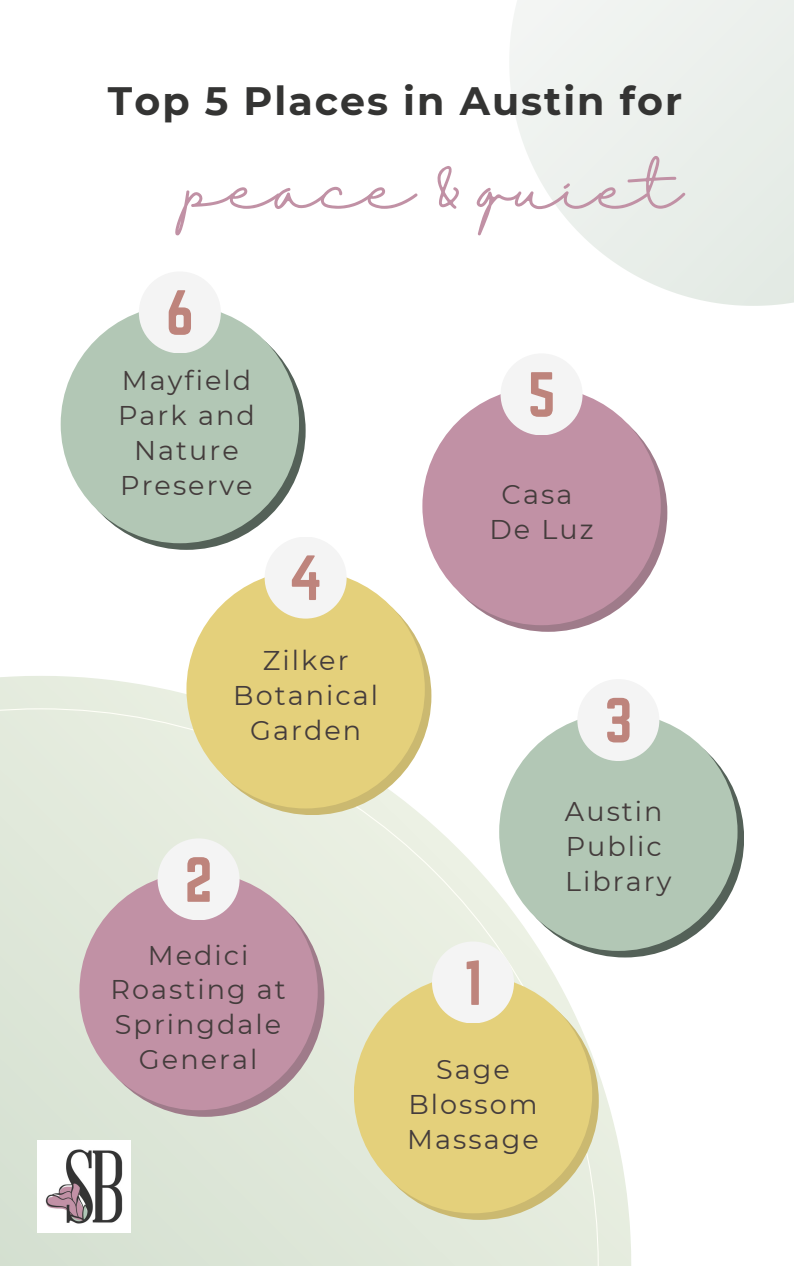
<style>
.page{position:relative;width:794px;height:1266px;background:#fff}
.page>*{position:absolute;margin:0;border:0;box-sizing:border-box;transform-origin:0 0}
.t1{font:57.15px "Halimun";color:#c191a5}
.t2{font:55.8px "Norwester";color:#be847c}
.t3{font:700 39.53px "Montserrat";letter-spacing:.05em;color:#343433}
.t4{font:27.08px/34.9px "Montserrat";letter-spacing:.075em;color:#443c3c;text-align:center}
</style>
<div class="page">
<svg style="left:510px;top:0;width:283px;height:306px;fill:#ecf0ed"></svg>
<svg style="left:0;top:676px;width:631px;height:590px"></svg>
<svg style="left:0;top:708px;width:598px;height:558px;background:#e4ebde"></svg>
<div style="left:67px;top:312px;width:238px;height:238px;background:#546158;border-radius:50%"></div>
<div style="left:429px;top:394px;width:238px;height:238px;background:#9f7b8a;border-radius:50%"></div>
<div style="left:193px;top:577px;width:238px;height:238px;background:#cbb970;border-radius:50%"></div>
<div style="left:61px;top:305px;width:238px;height:238px;background:#b2c7b5;border-radius:50%"></div>
<div style="left:139px;top:271px;width:82px;height:82px;background:#f4f4f4;border-radius:50%"></div>
<div style="left:422px;top:387px;width:238px;height:238px;background:#c191a5;border-radius:50%"></div>
<div style="left:500px;top:353px;width:82px;height:82px;background:#f4f4f4;border-radius:50%"></div>
<div style="left:186px;top:570px;width:238px;height:238px;background:#e4d07b;border-radius:50%"></div>
<div style="left:264px;top:536px;width:82px;height:82px;background:#f4f4f4;border-radius:50%"></div>
<div style="left:505px;top:719px;width:238px;height:238px;background:#546158;border-radius:50%"></div>
<div style="left:499px;top:713px;width:238px;height:238px;background:#b2c7b5;border-radius:50%"></div>
<div style="left:577px;top:679px;width:82px;height:82px;background:#f4f4f4;border-radius:50%"></div>
<div style="left:86px;top:878px;width:238px;height:239px;background:#9f7b8a;border-radius:50%"></div>
<div style="left:79px;top:872px;width:238px;height:238px;background:#c191a5;border-radius:50%"></div>
<div style="left:157px;top:838px;width:82px;height:82px;background:#f4f4f4;border-radius:50%"></div>
<div style="left:360px;top:981px;width:238px;height:239px;background:#cbb970;border-radius:50%"></div>
<div style="left:353px;top:975px;width:239px;height:238px;background:#e4d07b;border-radius:50%"></div>
<div style="left:432px;top:941px;width:81px;height:82px;background:#f4f4f4;border-radius:50%"></div>
<img style="left:38px;top:1140px;width:92px;height:92px">
<p class="t3" style="left:108px;top:77px;width:575px">Top 5 Places in Austin for</p>
<p class="t1" style="left:186px;top:156px;width:497px">peace &amp; quiet</p>
<p class="t2" style="left:166px;top:279px;width:29px">6</p>
<p class="t4" style="left:118px;top:363px;width:138px">Mayfield<br>Park and<br>Nature<br>Preserve</p>
<p class="t2" style="left:289px;top:544px;width:35px">4</p>
<p class="t4" style="left:233px;top:643px;width:146px">Zilker<br>Botanical<br>Garden</p>
<p class="t2" style="left:184px;top:846px;width:29px">2</p>
<p class="t4" style="left:110px;top:937px;width:177px">Medici<br>Roasting at<br>Springdale<br>General</p>
<p class="t2" style="left:527px;top:361px;width:29px">5</p>
<p class="t4" style="left:501px;top:477px;width:72px">Casa</p>
<p class="t4" style="left:489px;top:512px;width:105px">De Luz</p>
<p class="t2" style="left:604px;top:686px;width:29px">3</p>
<p class="t2" style="left:463px;top:949px;width:20px">1</p>
<p class="t4" style="left:407px;top:1051px;width:133px">Sage<br>Blossom<br>Massage</p>
<p class="t4" style="left:564px;top:794px;width:99px">Austin</p>
<p class="t4" style="left:565px;top:829px;width:97px">Public</p>
<p class="t4" style="left:565px;top:863px;width:108px">Library</p>
</div>
